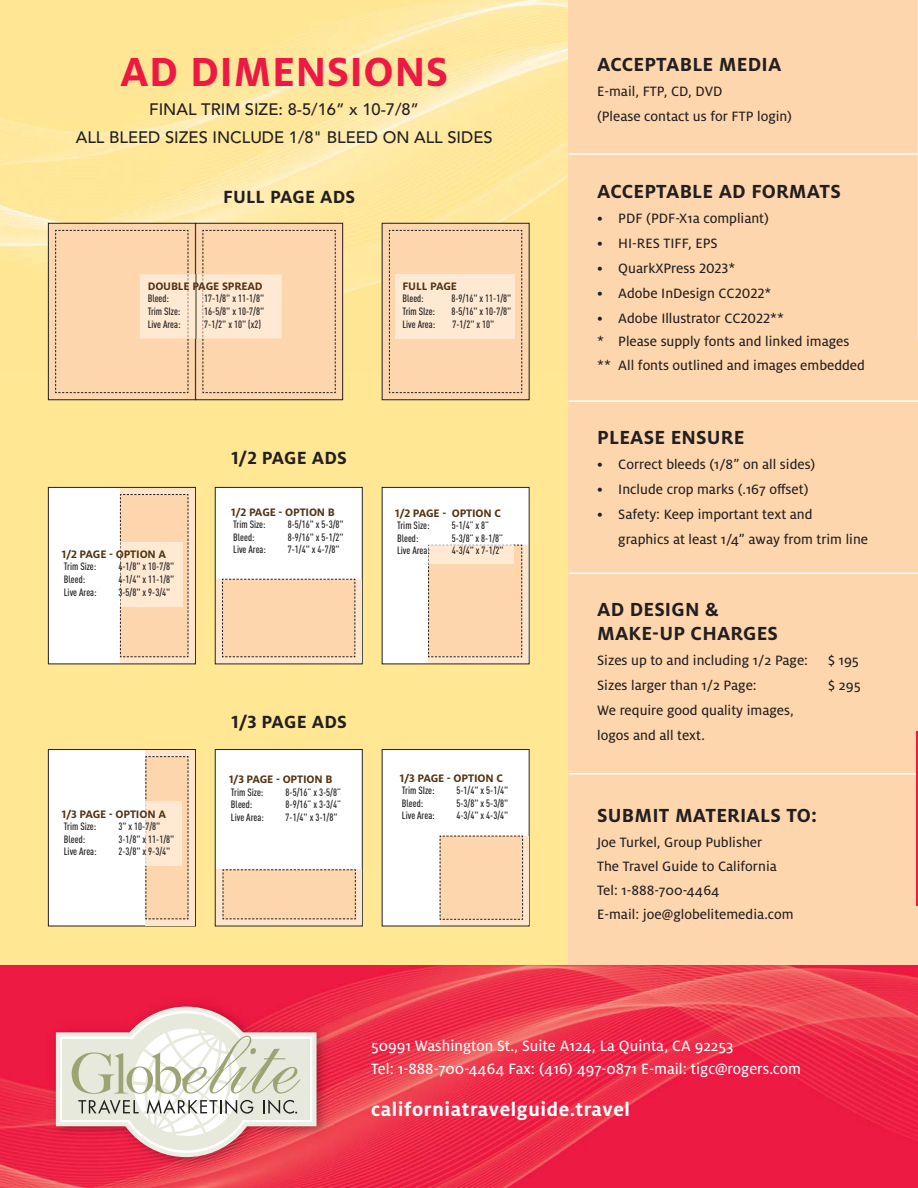
<style>
.page{position:relative;width:918px;height:1188px;background:#fff}
.page>*{position:absolute;margin:0;border:0;box-sizing:border-box;transform-origin:0 0}
.t1{font:700 45px "Milo OT";letter-spacing:.01em;color:#ed1943}
.t2{font:700 21px/24.9px "Milo OT";letter-spacing:.01em;color:#231f20}
.t3{font:700 21px "Milo OT";letter-spacing:.03em;color:#fff}
.t4{font:700 19.5px "Milo OT";letter-spacing:.01em;color:#231f20}
.t5{font:16.5px/22.5px "Milo OT Text";color:#fff}
.t6{font:500 16.5px/28.5px "Avenir";color:#231f20;text-align:center}
.t7{font:15px/24.9px "Milo OT Text";color:#231f20}
.t8{font:700 12px "Milo OT";letter-spacing:-.015em;color:#543314}
.t9{font:500 10.5px "DIN Cond";color:#231f20}
</style>
<div class="page">
<div style="left:0;top:0;width:918px;height:967px;background:#ffe794"></div>
<img style="left:0;top:0;width:569px;height:369px">
<div style="left:569px;top:0;width:349px;height:965px;background:#fed6ad"></div>
<hr style="left:569px;top:153px;width:349px;height:2px;background:#fff">
<hr style="left:569px;top:400px;width:349px;height:2px;background:#fff">
<hr style="left:569px;top:773px;width:349px;height:2px;background:#fff">
<hr style="left:569px;top:572px;width:349px;height:2px;background:#fff">
<div style="left:48px;top:223px;width:147px;height:177px;background:#fed6ad"></div>
<div style="left:48px;top:223px;width:148px;height:177px;border:1px solid #231f20"></div>
<div style="left:196px;top:223px;width:147px;height:177px;background:#fed6ad"></div>
<div style="left:195px;top:223px;width:148px;height:177px;border:1px solid #231f20"></div>
<div style="left:382px;top:223px;width:147px;height:177px;background:#fed6ad"></div>
<div style="left:382px;top:223px;width:148px;height:177px;border:1px solid #231f20"></div>
<svg style="left:389px;top:230px;width:134px;height:163px"></svg>
<div style="left:48px;top:487px;width:147px;height:177px;background:#fff"></div>
<div style="left:48px;top:487px;width:148px;height:177px;border:1px solid #231f20"></div>
<div style="left:120px;top:488px;width:75px;height:175px;background:#ffe5cb"></div>
<div style="left:215px;top:487px;width:147px;height:177px;background:#fff"></div>
<div style="left:215px;top:487px;width:148px;height:177px;border:1px solid #231f20"></div>
<div style="left:216px;top:579px;width:146px;height:84px;background:#ffe5cb"></div>
<svg style="left:222px;top:578px;width:134px;height:80px;background:#f7d1aa"></svg>
<div style="left:382px;top:487px;width:147px;height:177px;background:#fff"></div>
<div style="left:429px;top:545px;width:99px;height:118px;background:#ffe5cb"></div>
<div style="left:48px;top:750px;width:147px;height:176px;background:#fff"></div>
<div style="left:48px;top:749px;width:148px;height:177px;border:1px solid #231f20"></div>
<div style="left:146px;top:750px;width:49px;height:175px;background:#ffe5cb"></div>
<div style="left:215px;top:750px;width:147px;height:176px;background:#fff"></div>
<div style="left:215px;top:749px;width:148px;height:177px;border:1px solid #231f20"></div>
<div style="left:216px;top:870px;width:145px;height:55px;background:#ffe5cb"></div>
<div style="left:382px;top:750px;width:147px;height:176px;background:#fff"></div>
<div style="left:440px;top:836px;width:88px;height:89px;background:#ffe5cb"></div>
<svg style="left:222px;top:869px;width:134px;height:51px;background:#f7d0a9"></svg>
<svg style="left:55px;top:230px;width:281px;height:163px"></svg>
<div style="left:396px;top:274px;width:119px;height:64px;background:#ffe9d2"></div>
<svg style="left:120px;top:494px;width:69px;height:164px"></svg>
<svg style="left:428px;top:544px;width:95px;height:114px"></svg>
<svg style="left:145px;top:756px;width:44px;height:164px"></svg>
<svg style="left:439px;top:835px;width:84px;height:85px;background:#f8d1aa"></svg>
<hr style="left:917px;top:731px;width:1px;height:175px;background:#ed1943">
<img style="left:0;top:965px;width:918px;height:223px">
<img style="left:47px;top:993px;width:286px;height:185px">
<div style="left:56px;top:1032px;width:261px;height:94px;border:14px solid #eceee3"></div>
<div style="left:111px;top:1007px;width:150px;height:150px;border:14px solid #eceee3;border-radius:50%"></div>
<div style="left:60px;top:1037px;width:252px;height:85px;border:5px solid #fff"></div>
<div style="left:63px;top:1039px;width:247px;height:81px;background:#e6e9db"></div>
<div style="left:118px;top:1013px;width:137px;height:137px;background:#e6e9db;border-radius:50%"></div>
<svg style="left:72px;top:1029px;width:228px;height:107px"></svg>
<h1 class="t1" style="left:120px;top:54px;width:330px">AD DIMENSIONS</h1>
<p class="t6" style="left:76px;top:95px;width:418px">FINAL TRIM SIZE: 8-5/16” x 10-7/8”<br>ALL BLEED SIZES INCLUDE 1/8" BLEED ON ALL SIDES</p>
<h3 class="t4" style="left:223px;top:189px;width:134px">FULL PAGE ADS</h3>
<p class="t8" style="left:148px;top:282px;width:116px">DOUBLE PAGE SPREAD</p>
<p class="t9" style="left:148px;top:293px;width:23px">Bleed:</p>
<p class="t9" style="left:204px;top:293px;width:61px">17-1/8" x 11-1/8"</p>
<p class="t9" style="left:148px;top:305px;width:34px">Trim SIze:</p>
<p class="t9" style="left:204px;top:305px;width:61px">16-5/8" x 10-7/8"</p>
<p class="t9" style="left:148px;top:318px;width:34px">Live Area:</p>
<p class="t9" style="left:204px;top:318px;width:58px">7-1/2" x 10" (x2)</p>
<p class="t8" style="left:402px;top:282px;width:56px">FULL PAGE</p>
<p class="t9" style="left:402px;top:293px;width:23px">Bleed:</p>
<p class="t9" style="left:451px;top:293px;width:61px">8-9/16" x 11-1/8"</p>
<p class="t9" style="left:402px;top:305px;width:34px">Trim SIze:</p>
<p class="t9" style="left:451px;top:305px;width:61px">8-5/16" x 10-7/8"</p>
<p class="t9" style="left:402px;top:318px;width:34px">Live Area:</p>
<p class="t9" style="left:452px;top:318px;width:43px">7-1/2" x 10"</p>
<p class="t8" style="left:62px;top:549px;width:106px">1/2 PAGE - OPTION A</p>
<p class="t9" style="left:64px;top:561px;width:34px">Trim Size:</p>
<p class="t9" style="left:118px;top:561px;width:57px">4-1/8" x 10-7/8"</p>
<p class="t9" style="left:64px;top:573px;width:23px">Bleed:</p>
<p class="t9" style="left:118px;top:573px;width:57px">4-1/4" x 11-1/8"</p>
<p class="t9" style="left:64px;top:586px;width:34px">Live Area:</p>
<p class="t9" style="left:118px;top:586px;width:53px">3-5/8" x 9-3/4"</p>
<p class="t8" style="left:62px;top:809px;width:106px">1/3 PAGE - OPTION A</p>
<p class="t9" style="left:64px;top:820px;width:34px">Trim Size:</p>
<p class="t9" style="left:118px;top:820px;width:43px">3" x 10-7/8"</p>
<p class="t9" style="left:64px;top:833px;width:23px">Bleed:</p>
<p class="t9" style="left:118px;top:833px;width:57px">3-1/8" x 11-1/8"</p>
<p class="t9" style="left:64px;top:845px;width:34px">Live Area:</p>
<p class="t9" style="left:118px;top:845px;width:53px">2-3/8" x 9-3/4"</p>
<h3 class="t4" style="left:231px;top:450px;width:117px">1/2 PAGE ADS</h3>
<p class="t8" style="left:231px;top:507px;width:105px">1/2 PAGE - OPTION B</p>
<p class="t9" style="left:233px;top:519px;width:34px">Trim Size:</p>
<p class="t9" style="left:288px;top:519px;width:57px">8-5/16" x 5-3/8"</p>
<p class="t9" style="left:233px;top:531px;width:23px">Bleed:</p>
<p class="t9" style="left:288px;top:531px;width:57px">8-9/16" x 5-1/2"</p>
<p class="t9" style="left:233px;top:544px;width:34px">Live Area:</p>
<p class="t9" style="left:288px;top:544px;width:53px">7-1/4" x 4-7/8"</p>
<p class="t8" style="left:395px;top:508px;width:107px">1/2 PAGE - OPTION C</p>
<p class="t9" style="left:397px;top:519px;width:34px">Trim Size:</p>
<p class="t9" style="left:452px;top:519px;width:39px">5-1/4” x 8”</p>
<p class="t9" style="left:397px;top:532px;width:23px">Bleed:</p>
<p class="t9" style="left:452px;top:532px;width:53px">5-3/8” x 8-1/8”</p>
<p class="t9" style="left:397px;top:545px;width:34px">Live Area:</p>
<p class="t9" style="left:452px;top:545px;width:53px">4-3/4" x 7-1/2"</p>
<h3 class="t4" style="left:232px;top:714px;width:117px">1/3 PAGE ADS</h3>
<p class="t8" style="left:229px;top:775px;width:105px">1/3 PAGE - OPTION B</p>
<p class="t9" style="left:231px;top:786px;width:34px">Trim Size:</p>
<p class="t9" style="left:286px;top:786px;width:57px">8-5/16” x 3-5/8”</p>
<p class="t9" style="left:231px;top:798px;width:23px">Bleed:</p>
<p class="t9" style="left:286px;top:798px;width:57px">8-9/16” x 3-3/4”</p>
<p class="t9" style="left:231px;top:811px;width:34px">Live Area:</p>
<p class="t9" style="left:286px;top:811px;width:53px">7-1/4" x 3-1/8"</p>
<p class="t8" style="left:400px;top:773px;width:105px">1/3 PAGE - OPTION C</p>
<p class="t9" style="left:402px;top:784px;width:34px">Trim SIze:</p>
<p class="t9" style="left:457px;top:784px;width:53px">5-1/4" x 5-1/4"</p>
<p class="t9" style="left:402px;top:797px;width:23px">Bleed:</p>
<p class="t9" style="left:457px;top:797px;width:53px">5-3/8" x 5-3/8"</p>
<p class="t9" style="left:402px;top:810px;width:34px">Live Area:</p>
<p class="t9" style="left:457px;top:810px;width:53px">4-3/4" x 4-3/4"</p>
<h2 class="t2" style="left:597px;top:53px;width:186px">ACCEPTABLE MEDIA</h2>
<p class="t7" style="left:597px;top:80px;width:196px">E-mail, FTP, CD, DVD<br>(Please contact us for FTP login)</p>
<h2 class="t2" style="left:597px;top:180px;width:245px">ACCEPTABLE AD FORMATS</h2>
<p class="t7" style="left:597px;top:207px;width:173px">• PDF (PDF-X1a compliant)</p>
<p class="t7" style="left:597px;top:232px;width:122px">• HI-RES TIFF, EPS</p>
<p class="t7" style="left:597px;top:257px;width:140px">• QuarkXPress 2023*</p>
<p class="t7" style="left:597px;top:282px;width:176px">• Adobe InDesign CC2022*</p>
<p class="t7" style="left:597px;top:307px;width:269px;line-height:23.4px">• Adobe Illustrator CC2022**<br>* Please supply fonts and linked images ** All fonts outlined and images embedded</p>
<h2 class="t2" style="left:597px;top:426px;width:149px">PLEASE ENSURE</h2>
<p class="t7" style="left:597px;top:453px;width:220px">• Correct bleeds (1/8” on all sides)</p>
<p class="t7" style="left:597px;top:478px;width:213px">• Include crop marks (.167 offset)</p>
<p class="t7" style="left:618px;top:503px;width:251px;text-indent:-21px">• Safety: Keep important text and<br>graphics at least 1/4” away from trim line</p>
<h2 class="t2" style="left:597px;top:597px;width:182px">AD DESIGN &amp;<br>MAKE-UP CHARGES</h2>
<p class="t7" style="left:597px;top:649px;width:213px">Sizes up to and including 1/2 Page:</p>
<p class="t7" style="left:828px;top:649px;width:32px">$ 195</p>
<p class="t7" style="left:597px;top:674px;width:161px">Sizes larger than 1/2 Page:</p>
<p class="t7" style="left:828px;top:674px;width:34px">$ 295</p>
<p class="t7" style="left:597px;top:699px;width:198px">We require good quality images, logos and all text.</p>
<h2 class="t2" style="left:597px;top:804px;width:221px">SUBMIT MATERIALS TO:</h2>
<p class="t7" style="left:597px;top:831px;width:198px;line-height:24.3px">Joe Turkel, Group Publisher<br>The Travel Guide to California<br>Tel: 1-888-700-4464<br>E-mail: joe@globelitemedia.com</p>
<p class="t5" style="left:371px;top:1036px;width:431px">50991 Washington St., Suite A124, La Quinta, CA 92253<br>Tel: 1-888-700-4464 Fax: (416) 497-0871 E-mail: tigc@rogers.com</p>
<h2 class="t3" style="left:371px;top:1101px;width:260px">californiatravelguide.travel</h2>
</div>
